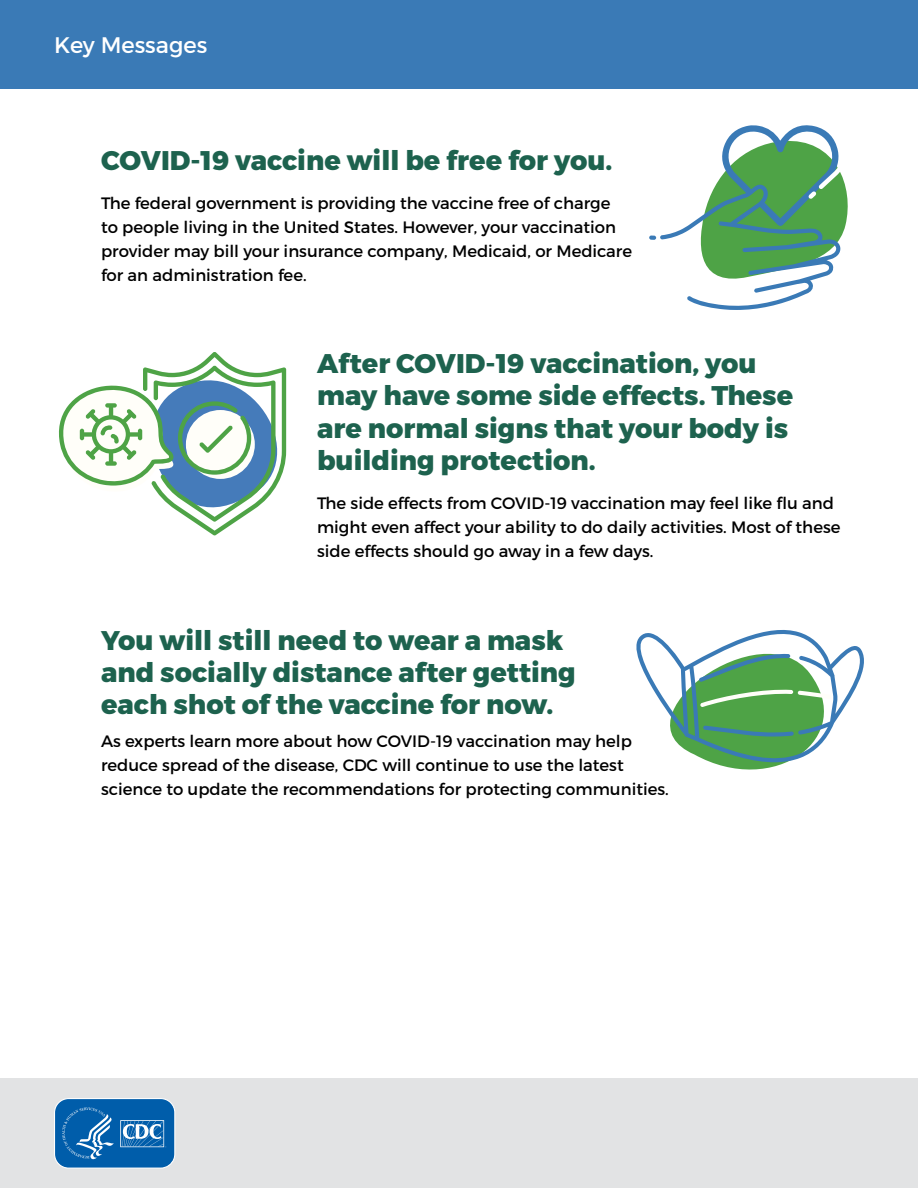
<style>
.page{position:relative;width:918px;height:1188px;background:#fff}
.page>*{position:absolute;margin:0;border:0;box-sizing:border-box;transform-origin:0 0}
.t1{font:800 27px/32.4px "Montserrat";color:#1d624e}
.t2{font:22.5px "Montserrat";color:#fff}
.t3{font:16.5px/24px "Montserrat";color:#000}
</style>
<div class="page">
<div style="left:0;top:0;width:918px;height:89px;background:#3a7ab6"></div>
<div style="left:0;top:1079px;width:918px;height:109px;background:#e2e3e4"></div>
<svg style="left:54px;top:1098px;width:121px;height:71px"></svg>
<svg style="left:713px;top:763px;width:72px;height:7px"></svg>
<svg style="left:636px;top:629px;width:228px;height:134px"></svg>
<svg style="left:59px;top:352px;width:228px;height:183px"></svg>
<svg style="left:649px;top:125px;width:199px;height:185px"></svg>
<h2 class="t2" style="left:54px;top:31px;width:155px">Key Messages</h2>
<h1 class="t1" style="left:101px;top:144px;width:513px">COVID-19 vaccine will be free for you.</h1>
<p class="t3" style="left:101px;top:191px;width:533px">The federal government is providing the vaccine free of charge<br>to people living in the United States. However, your vaccination provider may bill your insurance company, Medicaid, or Medicare for an administration fee.</p>
<h1 class="t1" style="left:317px;top:348px;width:478px">After COVID-19 vaccination, you may have some side effects. These are normal signs that your body is building protection.</h1>
<p class="t3" style="left:317px;top:491px;width:525px">The side effects from COVID-19 vaccination may feel like flu and might even affect your ability to do daily activities. Most of these side effects should go away in a few days.</p>
<h1 class="t1" style="left:101px;top:624px;width:476px">You will still need to wear a mask and socially distance after getting each shot of the vaccine for now.</h1>
<p class="t3" style="left:101px;top:729px;width:569px">As experts learn more about how COVID-19 vaccination may help reduce spread of the disease, CDC will continue to use the latest science to update the recommendations for protecting communities.</p>
</div>
